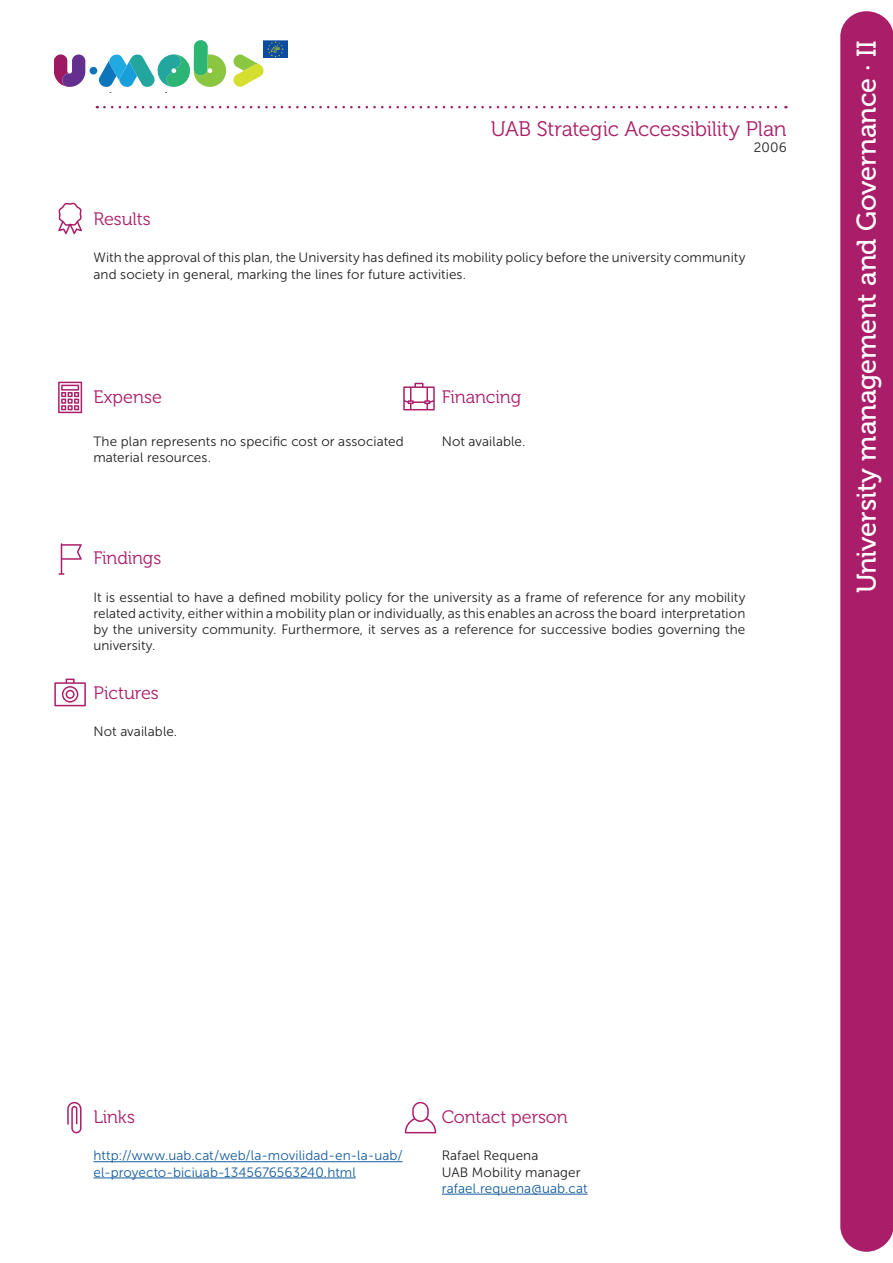
<style>
.page{position:relative;width:893px;height:1263px;background:#fff}
.page>*{position:absolute;margin:0;border:0;box-sizing:border-box;transform-origin:0 0}
.t1{font:27px "Museo 500";letter-spacing:-.005em;color:#fff}
.t2{font:21px "Museo 300";letter-spacing:-.01em;color:#aa1e69}
.t3{font:18px "Museo 300";letter-spacing:-.005em;color:#aa1e69}
.t4{font:13.5px/16.2px "Museo Sans 300";letter-spacing:.005em;color:#231f20}
.t5{font:13.5px/16.2px "Museo Sans 300";letter-spacing:.005em;color:#175d9e}
</style>
<div class="page">
<div style="left:840px;top:11px;width:53px;height:1241px;background:#aa1e69;border-radius:26px"></div>
<svg style="left:54px;top:54px;width:31px;height:33px"></svg>
<svg style="left:233px;top:54px;width:31px;height:33px"></svg>
<div style="left:90px;top:67px;width:7px;height:8px;background:#0d75bb;border-radius:50%"></div>
<img style="left:263px;top:40px;width:25px;height:18px">
<svg style="left:99px;top:40px;width:128px;height:53px"></svg>
<svg style="left:104px;top:106px;width:682px;height:2px"></svg>
<hr style="left:93px;top:1161px;width:310px;height:1px;background:#175d9e">
<hr style="left:93px;top:1177px;width:263px;height:1px;background:#175d9e">
<hr style="left:442px;top:1194px;width:146px;height:1px;background:#175d9e">
<svg style="left:58px;top:543px;width:24px;height:32px"></svg>
<svg style="left:54px;top:678px;width:32px;height:28px"></svg>
<svg style="left:58px;top:382px;width:24px;height:31px"></svg>
<svg style="left:67px;top:1102px;width:15px;height:31px"></svg>
<svg style="left:58px;top:203px;width:24px;height:31px"></svg>
<svg style="left:403px;top:383px;width:32px;height:27px"></svg>
<svg style="left:405px;top:1102px;width:31px;height:31px"></svg>
<h3 class="t3" style="left:93px;top:209px;width:59px">Results</h3>
<h2 class="t2" style="left:491px;top:117px;width:297px">UAB Strategic Accessibility Plan</h2>
<p class="t4" style="left:754px;top:139px;width:34px">2006</p>
<p class="t4" style="left:93px;top:250px;width:654px">With the approval of this plan, the University has defined its mobility policy before the university community and society in general, marking the lines for future activities.</p>
<h3 class="t3" style="left:93px;top:387px;width:70px">Expense</h3>
<h3 class="t3" style="left:442px;top:387px;width:81px">Financing</h3>
<p class="t4" style="left:93px;top:433px;width:312px">The plan represents no specific cost or associated material resources.</p>
<p class="t4" style="left:442px;top:433px;width:85px">Not available.</p>
<h3 class="t3" style="left:93px;top:548px;width:69px">Findings</h3>
<p class="t4" style="left:93px;top:589px;width:654px;text-align:justify">It is essential to have a defined mobility policy for the university as a frame of reference for any mobility related activity, either within a mobility plan or individually, as this enables an across the board interpretation by the university community. Furthermore, it serves as a reference for successive bodies governing the university.</p>
<h3 class="t3" style="left:93px;top:683px;width:67px">Pictures</h3>
<p class="t4" style="left:94px;top:723px;width:85px">Not available.</p>
<h1 class="t1" style="left:852px;top:593px;width:554px;rotate:-90deg">University management and Governance · II</h1>
<h3 class="t3" style="left:93px;top:1107px;width:43px">Links</h3>
<h3 class="t3" style="left:442px;top:1107px;width:128px">Contact person</h3>
<p class="t5" style="left:93px;top:1148px;width:311px">http://www.uab.cat/web/la-movilidad-en-la-uab/ el-proyecto-biciuab-1345676563240.html</p>
<p class="t4" style="left:442px;top:1148px;width:140px">Rafael Requena<br>UAB Mobility manager</p>
<p class="t5" style="left:442px;top:1180px;width:147px">rafael.requena@uab.cat</p>
</div>
